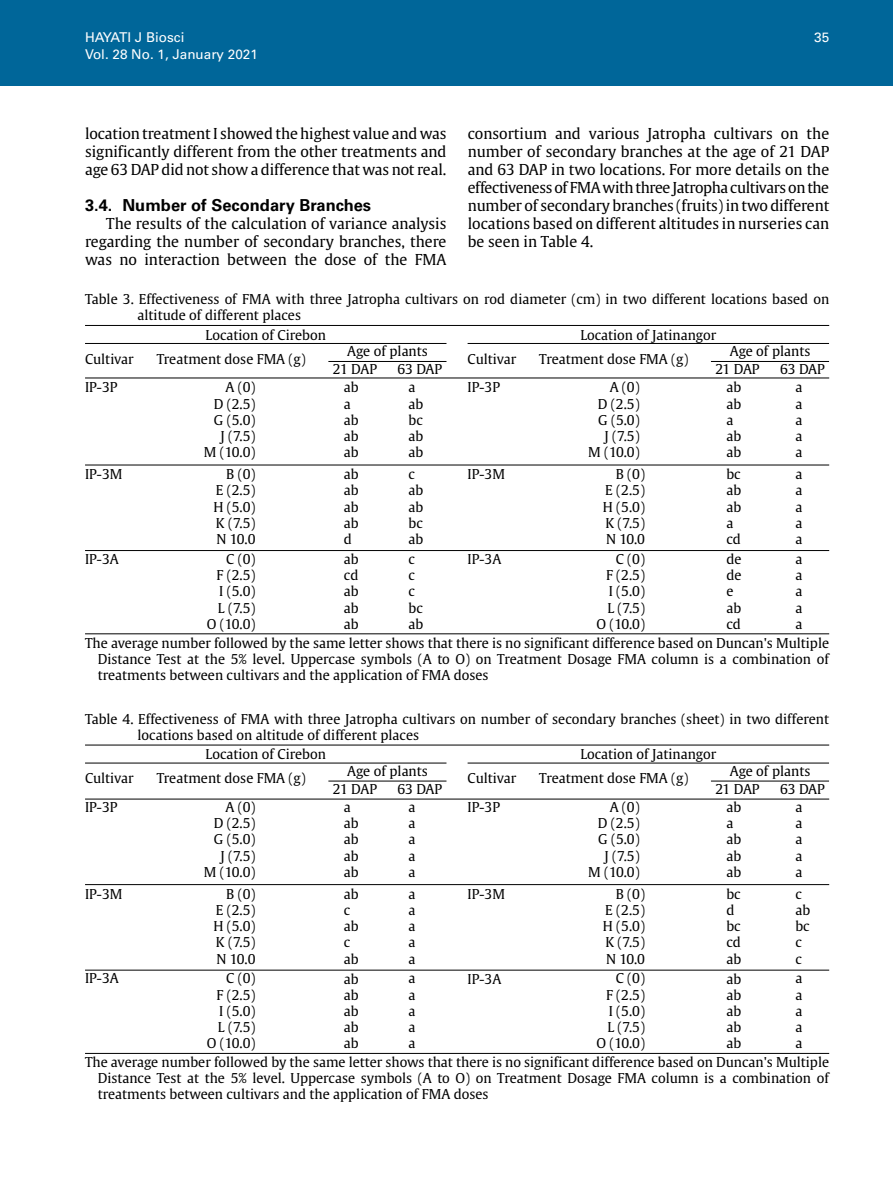
<style>
.page{position:relative;width:893px;height:1191px;background:#fff}
.page>*{position:absolute;margin:0;border:0;box-sizing:border-box;transform-origin:0 0}
.t1{font:700 16.5px "Univers LT Std";color:#000}
.t2{font:15px/18px "Gulliver";color:#000;text-align:justify}
.t3{font:13.5px/16.2px "Gulliver";color:#000}
.t4{font:13.5px "Univers LT Std";color:#fff}
</style>
<div class="page">
<hr style="left:85px;top:325px;width:744px;height:1px;background:#000">
<hr style="left:85px;top:343px;width:361px;height:1px;background:#000">
<hr style="left:468px;top:343px;width:361px;height:1px;background:#000">
<hr style="left:328px;top:361px;width:118px;height:1px;background:#000">
<hr style="left:711px;top:361px;width:118px;height:1px;background:#000">
<hr style="left:85px;top:377px;width:744px;height:1px;background:#000">
<hr style="left:85px;top:464px;width:744px;height:1px;background:#000">
<hr style="left:85px;top:550px;width:744px;height:1px;background:#000">
<hr style="left:85px;top:633px;width:744px;height:1px;background:#000">
<hr style="left:85px;top:744px;width:744px;height:1px;background:#000">
<hr style="left:85px;top:762px;width:361px;height:1px;background:#000">
<hr style="left:468px;top:762px;width:361px;height:1px;background:#000">
<hr style="left:328px;top:780px;width:118px;height:1px;background:#000">
<hr style="left:711px;top:780px;width:118px;height:1px;background:#000">
<hr style="left:85px;top:798px;width:744px;height:1px;background:#000">
<hr style="left:85px;top:884px;width:744px;height:1px;background:#000">
<hr style="left:85px;top:969px;width:744px;height:1px;background:#000">
<hr style="left:85px;top:1053px;width:744px;height:1px;background:#000">
<div style="left:0;top:0;width:893px;height:85px;background:#069"></div>
<p class="t4" style="left:85px;top:30px;width:101px">HAYATI J Biosci</p>
<p class="t4" style="left:814px;top:30px;width:17px">35</p>
<p class="t4" style="left:85px;top:46px;width:174px">Vol. 28 No. 1, January 2021</p>
<p class="t2" style="left:85px;top:124px;width:363px">location treatment I showed the highest value and was significantly different from the other treatments and age 63 DAP did not show a difference that was not real.</p>
<p class="t1" style="left:85px;top:195px;width:288px">3.4. Number of Secondary Branches</p>
<p class="t2" style="left:85px;top:214px;width:363px;text-indent:21px">The results of the calculation of variance analysis regarding the number of secondary branches, there was no interaction between the dose of the FMA</p>
<p class="t2" style="left:468px;top:124px;width:363px">consortium and various Jatropha cultivars on the number of secondary branches at the age of 21 DAP and 63 DAP in two locations. For more details on the effectiveness of FMA with three Jatropha cultivars on the number of secondary branches (fruits) in two different locations based on different altitudes in nurseries can be seen in Table 4.</p>
<p class="t3" style="left:138px;top:291px;width:693px;text-indent:-53px">Table 3. Effectiveness of FMA with three Jatropha cultivars on rod diameter (cm) in two different locations based on altitude of different places</p>
<p class="t3" style="left:85px;top:344px;width:50px;line-height:28.8px">Cultivar<br>IP-3P</p>
<p class="t3" style="left:85px;top:466px;width:39px">IP-3M</p>
<p class="t3" style="left:85px;top:551px;width:35px">IP-3A</p>
<p class="t3" style="left:206px;top:326px;width:122px">Location of Cirebon</p>
<p class="t3" style="left:580px;top:326px;width:137px">Location of Jatinangor</p>
<p class="t3" style="left:468px;top:344px;width:50px;line-height:28.8px">Cultivar<br>IP-3P</p>
<p class="t3" style="left:347px;top:343px;width:82px">Age of plants</p>
<p class="t3" style="left:730px;top:343px;width:82px">Age of plants</p>
<p class="t3" style="left:333px;top:360px;width:46px;line-height:18px;text-align:center">21 DAP ab</p>
<p class="t3" style="left:344px;top:395px;width:16px">a ab ab ab</p>
<p class="t3" style="left:344px;top:466px;width:16px;text-align:justify">ab ab ab ab d</p>
<p class="t3" style="left:344px;top:551px;width:16px;text-align:justify">ab cd ab ab ab</p>
<p class="t3" style="left:226px;top:344px;width:82px;line-height:28.8px;text-indent:-69px">Treatment dose FMA (g)<br>A (0)</p>
<p class="t3" style="left:204px;top:395px;width:53px;text-align:right">D (2.5)<br>G (5.0)<br>J (7.5)<br>M (10.0)</p>
<p class="t3" style="left:213px;top:466px;width:44px;text-align:justify;text-indent:13px">B (0)<br>E (2.5)<br>H (5.0)<br>K (7.5)<br>N 10.0</p>
<p class="t3" style="left:207px;top:551px;width:50px;text-align:right">C (0)<br>F (2.5)<br>I (5.0)<br>L (7.5)<br>O (10.0)</p>
<p class="t3" style="left:596px;top:551px;width:50px;text-align:right">C (0)<br>F (2.5)<br>I (5.0)<br>L (7.5)<br>O (10.0)</p>
<p class="t3" style="left:610px;top:344px;width:80px;line-height:28.8px;text-indent:-70px">Treatment dose FMA (g)<br>A (0)</p>
<p class="t3" style="left:588px;top:395px;width:53px;text-align:right">D (2.5)<br>G (5.0)<br>J (7.5)<br>M (10.0)</p>
<p class="t3" style="left:780px;top:360px;width:46px;line-height:18px;text-align:center">63 DAP a</p>
<p class="t3" style="left:795px;top:395px;width:8px;text-align:justify">a a a a</p>
<p class="t3" style="left:795px;top:466px;width:8px;text-align:justify">a a a a a</p>
<p class="t3" style="left:795px;top:551px;width:8px;text-align:justify">a a a a a</p>
<p class="t3" style="left:409px;top:360px;width:35px;line-height:18px;text-indent:-11px">63 DAP a</p>
<p class="t3" style="left:409px;top:395px;width:16px;text-align:justify">ab bc ab ab</p>
<p class="t3" style="left:409px;top:466px;width:16px">c ab ab bc ab</p>
<p class="t3" style="left:409px;top:551px;width:16px">c c c bc ab</p>
<p class="t3" style="left:715px;top:360px;width:46px;line-height:18px;text-align:center">21 DAP ab</p>
<p class="t3" style="left:726px;top:395px;width:16px">ab a ab ab</p>
<p class="t3" style="left:726px;top:466px;width:16px">bc ab ab a cd</p>
<p class="t3" style="left:726px;top:551px;width:17px">de de e ab cd</p>
<p class="t3" style="left:603px;top:466px;width:44px;text-align:justify;text-indent:13px">B (0)<br>E (2.5)<br>H (5.0)<br>K (7.5)<br>N 10.0</p>
<p class="t3" style="left:468px;top:466px;width:39px">IP-3M</p>
<p class="t3" style="left:468px;top:551px;width:35px">IP-3A</p>
<p class="t3" style="left:98px;top:634px;width:733px;text-align:justify;text-indent:-13px">The average number followed by the same letter shows that there is no significant difference based on Duncan's Multiple Distance Test at the 5% level. Uppercase symbols (A to O) on Treatment Dosage FMA column is a combination of treatments between cultivars and the application of FMA doses</p>
<p class="t3" style="left:138px;top:710px;width:693px;text-indent:-53px">Table 4. Effectiveness of FMA with three Jatropha cultivars on number of secondary branches (sheet) in two different locations based on altitude of different places</p>
<p class="t3" style="left:85px;top:763px;width:50px;line-height:28.8px">Cultivar<br>IP-3P</p>
<p class="t3" style="left:85px;top:885px;width:39px">IP-3M</p>
<p class="t3" style="left:85px;top:970px;width:35px">IP-3A</p>
<p class="t3" style="left:206px;top:746px;width:122px">Location of Cirebon</p>
<p class="t3" style="left:580px;top:746px;width:137px">Location of Jatinangor</p>
<p class="t3" style="left:468px;top:764px;width:50px;line-height:28.8px">Cultivar<br>IP-3P</p>
<p class="t3" style="left:347px;top:763px;width:82px">Age of plants</p>
<p class="t3" style="left:730px;top:763px;width:82px">Age of plants</p>
<p class="t3" style="left:344px;top:780px;width:35px;line-height:18px;text-indent:-11px">21 DAP a</p>
<p class="t3" style="left:344px;top:815px;width:16px;text-align:justify">ab ab ab ab</p>
<p class="t3" style="left:344px;top:885px;width:16px">ab c ab c ab</p>
<p class="t3" style="left:344px;top:970px;width:16px;text-align:justify">ab ab ab ab ab</p>
<p class="t3" style="left:226px;top:763px;width:82px;line-height:28.8px;text-indent:-69px">Treatment dose FMA (g)<br>A (0)</p>
<p class="t3" style="left:204px;top:815px;width:53px;text-align:right">D (2.5)<br>G (5.0)<br>J (7.5)<br>M (10.0)</p>
<p class="t3" style="left:213px;top:885px;width:44px;text-align:justify;text-indent:13px">B (0)<br>E (2.5)<br>H (5.0)<br>K (7.5)<br>N 10.0</p>
<p class="t3" style="left:207px;top:970px;width:50px;text-align:right">C (0)<br>F (2.5)<br>I (5.0)<br>L (7.5)<br>O (10.0)</p>
<p class="t3" style="left:596px;top:970px;width:50px;text-align:right">C (0)<br>F (2.5)<br>I (5.0)<br>L (7.5)<br>O (10.0)</p>
<p class="t3" style="left:610px;top:763px;width:80px;line-height:28.8px;text-indent:-70px">Treatment dose FMA (g)<br>A (0)</p>
<p class="t3" style="left:588px;top:815px;width:53px;text-align:right">D (2.5)<br>G (5.0)<br>J (7.5)<br>M (10.0)</p>
<p class="t3" style="left:780px;top:780px;width:46px;line-height:18px;text-align:center">63 DAP a</p>
<p class="t3" style="left:795px;top:815px;width:8px;text-align:justify">a a a a</p>
<p class="t3" style="left:795px;top:885px;width:16px">c ab bc c c</p>
<p class="t3" style="left:795px;top:970px;width:8px;text-align:justify">a a a a a</p>
<p class="t3" style="left:409px;top:780px;width:35px;line-height:18px;text-indent:-11px">63 DAP a</p>
<p class="t3" style="left:409px;top:815px;width:8px;text-align:justify">a a a a</p>
<p class="t3" style="left:409px;top:885px;width:8px;text-align:justify">a a a a a</p>
<p class="t3" style="left:409px;top:970px;width:8px;text-align:justify">a a a a a</p>
<p class="t3" style="left:715px;top:780px;width:46px;line-height:18px;text-align:center">21 DAP ab</p>
<p class="t3" style="left:726px;top:815px;width:16px">a ab ab ab</p>
<p class="t3" style="left:726px;top:885px;width:16px">bc d bc cd ab</p>
<p class="t3" style="left:726px;top:970px;width:16px;text-align:justify">ab ab ab ab ab</p>
<p class="t3" style="left:603px;top:885px;width:44px;text-align:justify;text-indent:13px">B (0)<br>E (2.5)<br>H (5.0)<br>K (7.5)<br>N 10.0</p>
<p class="t3" style="left:468px;top:885px;width:39px">IP-3M</p>
<p class="t3" style="left:468px;top:970px;width:35px">IP-3A</p>
<p class="t3" style="left:98px;top:1054px;width:733px;text-align:justify;text-indent:-13px">The average number followed by the same letter shows that there is no significant difference based on Duncan's Multiple Distance Test at the 5% level. Uppercase symbols (A to O) on Treatment Dosage FMA column is a combination of treatments between cultivars and the application of FMA doses</p>
</div>
